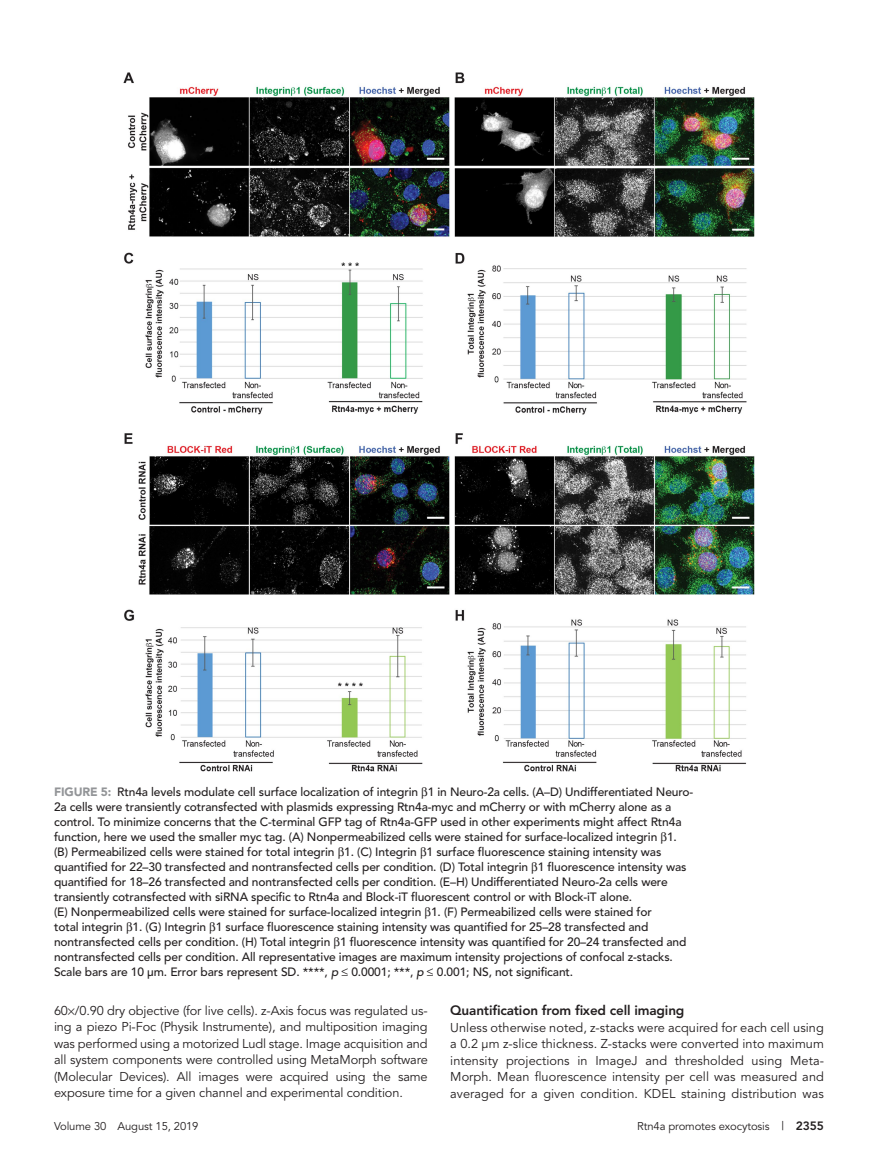
<style>
.page{position:relative;width:878px;height:1175px;background:#fff}
.page>*{position:absolute;margin:0;border:0;box-sizing:border-box;transform-origin:0 0}
.t1{font:800 13.5px "Avenir";letter-spacing:-.01em;color:#231f20}
.ParaFL{font:12.75px/16.5px "Avenir";letter-spacing:-.005em;color:#231f20;text-align:justify}
.FigCaption_35_5p{font:500 12px/15px "Avenir";letter-spacing:-.01em;color:#231f20}
.t2{font:11.25px "Avenir";letter-spacing:-.01em;color:#231f20}
.s1{font-weight:900;color:#939598}
.s2{font-style:italic}
.s3{font-size:12px}
.s4{font-weight:800;font-size:12px}
</style>
<div class="page">
<img style="left:124px;top:72px;width:630px;height:700px">
<p class="FigCaption_35_5p" style="left:54px;top:785px;width:641px"><span class="s1">FIGURE 5:</span> Rtn4a levels modulate cell surface localization of integrin 1 in Neuro-2a cells. (A–D) Undifferentiated Neuro-2a cells were transiently cotransfected with plasmids expressing Rtn4a-myc and mCherry or with mCherry alone as a control. To minimize concerns that the C-terminal GFP tag of Rtn4a-GFP used in other experiments might affect Rtn4a function, here we used the smaller myc tag. (A) Nonpermeabilized cells were stained for surface-localized integrin 1. (B) Permeabilized cells were stained for total integrin 1. (C) Integrin 1 surface fluorescence staining intensity was quantified for 22–30 transfected and nontransfected cells per condition. (D) Total integrin 1 fluorescence intensity was quantified for 18–26 transfected and nontransfected cells per condition. (E–H) Undifferentiated Neuro-2a cells were transiently cotransfected with siRNA specific to Rtn4a and Block-iT fluorescent control or with Block-iT alone.<br>(E) Nonpermeabilized cells were stained for surface-localized integrin 1. (F) Permeabilized cells were stained for<br>total integrin 1. (G) Integrin 1 surface fluorescence staining intensity was quantified for 25–28 transfected and nontransfected cells per condition. (H) Total integrin 1 fluorescence intensity was quantified for 20–24 transfected and nontransfected cells per condition. All representative images are maximum intensity projections of confocal z-stacks.<br>Scale bars are 10 µm. Error bars represent SD. ****, <span class="s2">p</span> ≤ 0.0001; ***, <span class="s2">p</span> ≤ 0.001; NS, not significant.</p>
<p class="ParaFL" style="left:54px;top:1002px;width:375px">60 /0.90 dry objective (for live cells). z-Axis focus was regulated us&shy;ing a piezo Pi-Foc (Physik Instrumente), and multiposition imaging was performed using a motorized Ludl stage. Image acquisition and all system components were controlled using MetaMorph software (Molecular Devices). All images were acquired using the same exposure time for a given channel and experimental condition.</p>
<h2 class="t1" style="left:450px;top:1002px;width:236px">Quantification from fixed cell imaging</h2>
<p class="ParaFL" style="left:450px;top:1019px;width:375px">Unless otherwise noted, z-stacks were acquired for each cell using a 0.2 µm z-slice thickness. Z-stacks were converted into maximum intensity projections in ImageJ and thresholded using Meta-Morph. Mean fluorescence intensity per cell was measured and averaged for a given condition. KDEL staining distribution was</p>
<p class="t2" style="left:54px;top:1119px;width:146px">Volume 30 August 15, 2019</p>
<p class="t2" style="left:637px;top:1119px;width:188px">Rtn4a promotes exocytosis <span class="s3">|</span> <span class="s4">2355</span></p>
</div>
